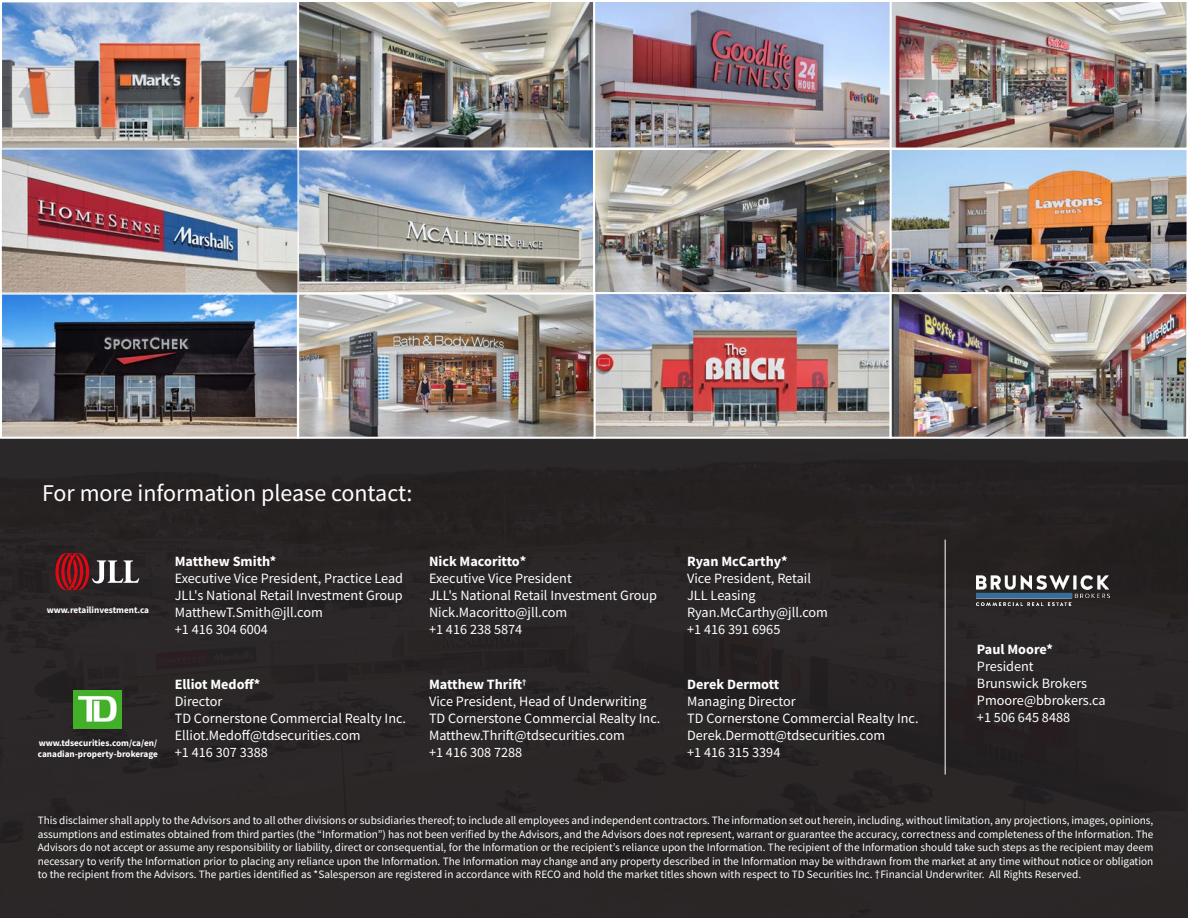
<style>
.page{position:relative;width:1188px;height:918px;background:#fff}
.page>*{position:absolute;margin:0;border:0;box-sizing:border-box;transform-origin:0 0}
.t1{font:24px "Source Sans Pro";color:#fff}
.t2{font:14.25px "Source Sans Pro";color:#fff}
.t3{font:700 14.25px "Source Sans Pro";color:#fff}
.t4{font:11.25px/13.5px "Source Sans Pro";color:#fff;text-align:justify}
.t5{font:700 9.15px "Source Sans Pro";color:#fff}
</style>
<div class="page">
<div style="left:0;top:439px;width:1188px;height:479px;background:#2b2627"></div>
<img style="left:300px;top:151px;width:292px;height:140px">
<div style="left:297px;top:148px;width:298px;height:146px;border:2px solid #fff"></div>
<img style="left:3px;top:3px;width:293px;height:144px">
<div style="left:0;top:0;width:299px;height:150px;border:2px solid #fff"></div>
<img style="left:3px;top:296px;width:293px;height:140px">
<div style="left:0;top:293px;width:299px;height:146px;border:2px solid #fff"></div>
<img style="left:3px;top:150px;width:294px;height:142px">
<div style="left:1px;top:148px;width:298px;height:146px;border:1px solid #fff"></div>
<img style="left:596px;top:294px;width:293px;height:142px">
<div style="left:593px;top:291px;width:299px;height:148px;border:2px solid #fff"></div>
<img style="left:893px;top:294px;width:292px;height:142px">
<div style="left:890px;top:291px;width:298px;height:148px;border:2px solid #fff"></div>
<img style="left:300px;top:296px;width:293px;height:140px">
<div style="left:297px;top:293px;width:299px;height:146px;border:2px solid #fff"></div>
<img style="left:300px;top:3px;width:293px;height:144px">
<div style="left:297px;top:0;width:299px;height:150px;border:2px solid #fff"></div>
<img style="left:596px;top:151px;width:293px;height:140px">
<div style="left:593px;top:148px;width:299px;height:146px;border:2px solid #fff"></div>
<img style="left:893px;top:151px;width:292px;height:140px">
<div style="left:890px;top:148px;width:298px;height:146px;border:2px solid #fff"></div>
<img style="left:596px;top:3px;width:293px;height:144px">
<div style="left:593px;top:0;width:299px;height:150px;border:2px solid #fff"></div>
<img style="left:893px;top:3px;width:292px;height:144px">
<div style="left:890px;top:0;width:298px;height:150px;border:2px solid #fff"></div>
<img style="left:74px;top:690px;width:48px;height:38px">
<svg style="left:55px;top:553px;width:84px;height:37px;background:#69393c"></svg>
<div style="left:937px;top:533px;width:16px;height:248px;background:#231f20"></div>
<hr style="left:945px;top:540px;width:1px;height:235px;background:#fff">
<img style="left:977px;top:575px;width:132px;height:30px">
<img style="left:977px;top:590px;width:97px;height:10px">
<p class="t1" style="left:42px;top:477px;width:372px">For more information please contact:</p>
<p class="t5" style="left:47px;top:604px;width:104px">www.retailinvestment.ca</p>
<p class="t3" style="left:175px;top:552px;width:103px">Matthew Smith*</p>
<p class="t2" style="left:175px;top:570px;width:230px">Executive Vice President, Practice Lead</p>
<p class="t2" style="left:175px;top:587px;width:230px">JLL's National Retail Investment Group</p>
<p class="t2" style="left:175px;top:604px;width:150px">MatthewT.Smith@jll.com</p>
<p class="t2" style="left:175px;top:621px;width:95px">+1 416 304 6004</p>
<p class="t5" style="left:39px;top:737px;width:120px">www.tdsecurities.com/ca/en/</p>
<p class="t5" style="left:38px;top:748px;width:122px">canadian-property-brokerage</p>
<p class="t3" style="left:175px;top:675px;width:87px">Elliot Medoff*</p>
<p class="t2" style="left:175px;top:693px;width:49px">Director</p>
<p class="t2" style="left:175px;top:710px;width:233px">TD Cornerstone Commercial Realty Inc.</p>
<p class="t2" style="left:175px;top:727px;width:187px">Elliot.Medoff@tdsecurities.com</p>
<p class="t2" style="left:175px;top:744px;width:95px">+1 416 307 3388</p>
<p class="t3" style="left:429px;top:552px;width:99px">Nick Macoritto*</p>
<p class="t2" style="left:429px;top:570px;width:144px">Executive Vice President</p>
<p class="t2" style="left:429px;top:587px;width:230px">JLL's National Retail Investment Group</p>
<p class="t2" style="left:429px;top:604px;width:140px">Nick.Macoritto@jll.com</p>
<p class="t2" style="left:429px;top:621px;width:95px">+1 416 238 5874</p>
<p class="t3" style="left:429px;top:675px;width:99px">Matthew Thrift<sup>†</sup></p>
<p class="t2" style="left:429px;top:693px;width:219px">Vice President, Head of Underwriting</p>
<p class="t2" style="left:429px;top:710px;width:233px">TD Cornerstone Commercial Realty Inc.</p>
<p class="t2" style="left:429px;top:727px;width:197px">Matthew.Thrift@tdsecurities.com</p>
<p class="t2" style="left:429px;top:744px;width:95px">+1 416 308 7288</p>
<p class="t3" style="left:687px;top:552px;width:102px">Ryan McCarthy*</p>
<p class="t2" style="left:687px;top:570px;width:125px">Vice President, Retail</p>
<p class="t2" style="left:687px;top:587px;width:70px">JLL Leasing</p>
<p class="t2" style="left:687px;top:604px;width:142px">Ryan.McCarthy@jll.com</p>
<p class="t2" style="left:687px;top:621px;width:95px">+1 416 391 6965</p>
<p class="t3" style="left:687px;top:675px;width:94px">Derek Dermott</p>
<p class="t2" style="left:687px;top:693px;width:110px">Managing Director</p>
<p class="t2" style="left:687px;top:710px;width:233px">TD Cornerstone Commercial Realty Inc.</p>
<p class="t2" style="left:687px;top:727px;width:200px">Derek.Dermott@tdsecurities.com</p>
<p class="t2" style="left:687px;top:744px;width:95px">+1 416 315 3394</p>
<p class="t3" style="left:977px;top:640px;width:78px">Paul Moore*</p>
<p class="t2" style="left:977px;top:657px;width:58px">President</p>
<p class="t2" style="left:977px;top:675px;width:112px">Brunswick Brokers</p>
<p class="t2" style="left:977px;top:692px;width:130px">Pmoore@bbrokers.ca</p>
<p class="t2" style="left:977px;top:709px;width:95px">+1 506 645 8488</p>
<p class="t4" style="left:38px;top:814px;width:1117px">This disclaimer shall apply to the Advisors and to all other divisions or subsidiaries thereof; to include all employees and independent contractors. The information set out herein, including, without limitation, any projections, images, opinions, assumptions and estimates obtained from third parties (the “Information”) has not been verified by the Advisors, and the Advisors does not represent, warrant or guarantee the accuracy, correctness and completeness of the Information. The Advisors do not accept or assume any responsibility or liability, direct or consequential, for the Information or the recipient’s reliance upon the Information. The recipient of the Information should take such steps as the recipient may deem necessary to verify the Information prior to placing any reliance upon the Information. The Information may change and any property described in the Information may be withdrawn from the market at any time without notice or obligation to the recipient from the Advisors. The parties identified as *Salesperson are registered in accordance with RECO and hold the market titles shown with respect to TD Securities Inc. †Financial Underwriter. All Rights Reserved.</p>
</div>
